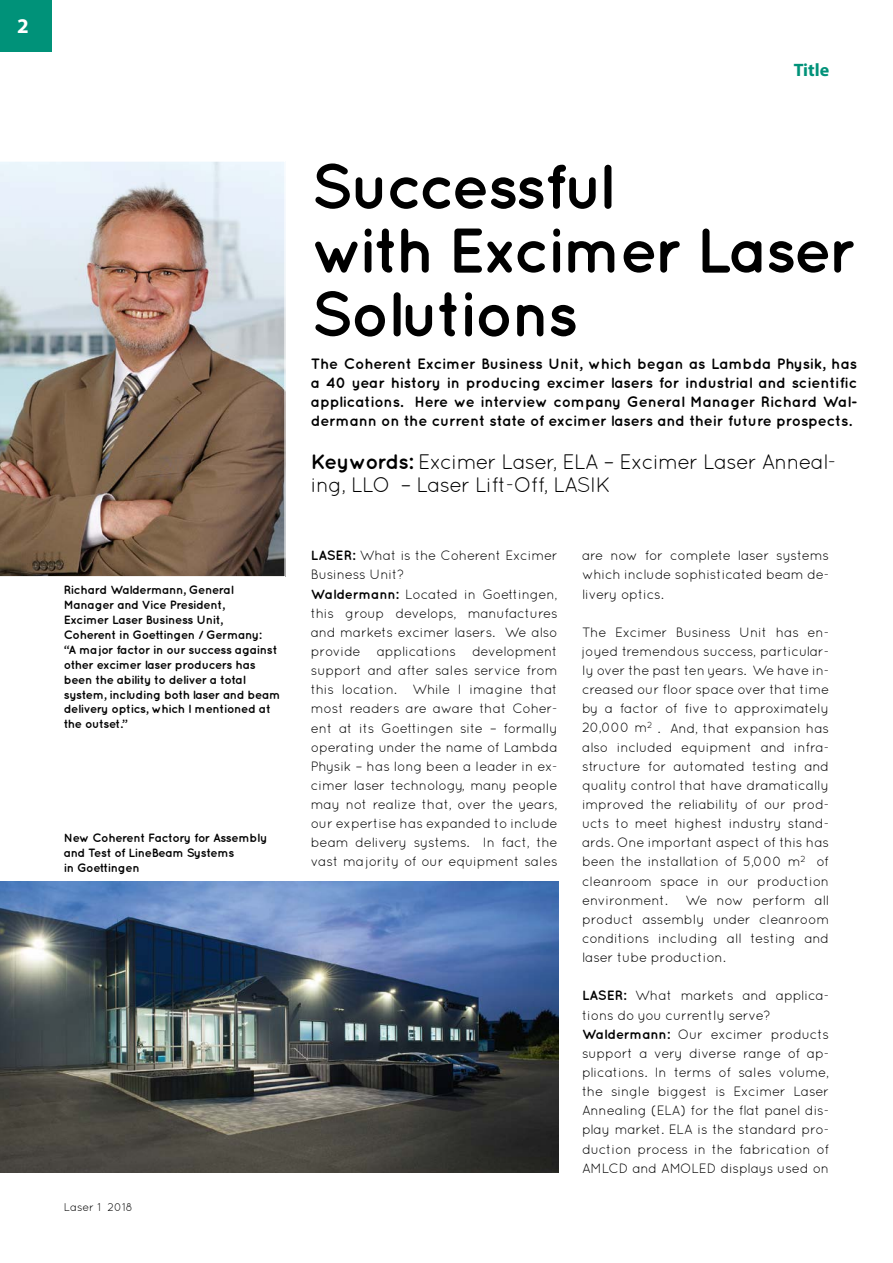
<style>
.page{position:relative;width:893px;height:1263px;background:#fff}
.page>*{position:absolute;margin:0;border:0;box-sizing:border-box;transform-origin:0 0}
.t1{font:700 63px/63.8px "Quicksand";letter-spacing:-.04em;color:#000}
.t2{font:21px/23.4px "Quicksand";letter-spacing:-.035em;color:#000}
.t3{font:700 21px "Myriad Pro";color:#fff}
.t4{font:700 18px "Myriad Pro";color:#009279}
.t5{font:700 15px/19.2px "Quicksand";letter-spacing:-.01em;color:#000;text-align:justify}
.t6{font:13.5px/19.2px "Quicksand";letter-spacing:-.015em;color:#000;text-align:justify}
.t7{font:700 12px/14.9px "Quicksand";letter-spacing:-.03em;color:#000}
.t8{font:11.25px "Quicksand";color:#000}
.s1{font-weight:700}
</style>
<div class="page">
<div style="left:0;top:0;width:52px;height:52px;background:#009279"></div>
<img style="left:0;top:882px;width:558px;height:290px">
<img style="left:0;top:161px;width:286px;height:416px">
<h2 class="t3" style="left:17px;top:12px;width:13px">2</h2>
<h3 class="t4" style="left:794px;top:58px;width:37px">Title</h3>
<p class="t7" style="left:64px;top:582px;width:218px">Richard Waldermann, General<br>Manager and Vice President,<br>Excimer Laser Business Unit,<br>Coherent in Goettingen / Germany:<br>“A major factor in our success against other excimer laser producers has been the ability to deliver a total system, including both laser and beam delivery optics, which I mentioned at the outset.”</p>
<p class="t7" style="left:64px;top:830px;width:205px">New Coherent Factory for Assembly and Test of LineBeam Systems<br>in Goettingen</p>
<p class="t8" style="left:64px;top:1200px;width:71px">Laser 1 2018</p>
<h1 class="t1" style="left:311px;top:153px;width:547px">Successful<br>with Excimer Laser<br>Solutions</h1>
<p class="t5" style="left:311px;top:354px;width:548px">The Coherent Excimer Business Unit, which began as Lambda Physik, has a 40 year history in producing excimer lasers for industrial and scientific applications. Here we interview company General Manager Richard Wal&shy;dermann on the current state of excimer lasers and their future prospects.</p>
<h2 class="t2" style="left:311px;top:450px;width:527px"><span class="s1">Keywords:</span> Excimer Laser, ELA – Excimer Laser Anneal&shy;ing, LLO – Laser Lift-Off, LASIK</h2>
<p class="t6" style="left:311px;top:546px;width:248px;text-align:left"><span class="s1">LASER:</span> What is the Coherent Excimer Business Unit?<br><span class="s1">Waldermann:</span> Located in Goettingen, this group develops, manufactures and markets excimer lasers. We also provide applications development support and after sales service from this location. While I imagine that most readers are aware that Coher&shy;ent at its Goettingen site – formally operating under the name of Lambda Physik – has long been a leader in ex&shy;cimer laser technology, many people may not realize that, over the years, our expertise has expanded to include beam delivery systems. In fact, the vast majority of our equipment sales</p>
<p class="t6" style="left:582px;top:546px;width:249px">are now for complete laser systems which include sophisticated beam de&shy;livery optics.</p>
<p class="t6" style="left:582px;top:622px;width:249px">The Excimer Business Unit has en&shy;joyed tremendous success, particular&shy;ly over the past ten years. We have in&shy;creased our floor space over that time by a factor of five to approximately 20,000 m<sup>2</sup>². And, that expansion has also included equipment and infra&shy;structure for automated testing and quality control that have dramatically improved the reliability of our prod&shy;ucts to meet highest industry stand&shy;ards. One important aspect of this has been the installation of 5,000 m<sup>2</sup>² of cleanroom space in our production environment.</p>
<p class="t6" style="left:582px;top:890px;width:249px;text-indent:104px">We now perform all product assembly under cleanroom conditions including all testing and laser tube production.</p>
<p class="t6" style="left:582px;top:986px;width:249px;text-align:left"><span class="s1">LASER:</span> What markets and applica&shy;tions do you currently serve?<br><span class="s1">Waldermann:</span> Our excimer products support a very diverse range of ap&shy;plications. In terms of sales volume, the single biggest is Excimer Laser Annealing (ELA) for the flat panel dis&shy;play market. ELA is the standard pro&shy;duction process in the fabrication of AMLCD and AMOLED displays used on</p>
</div>
